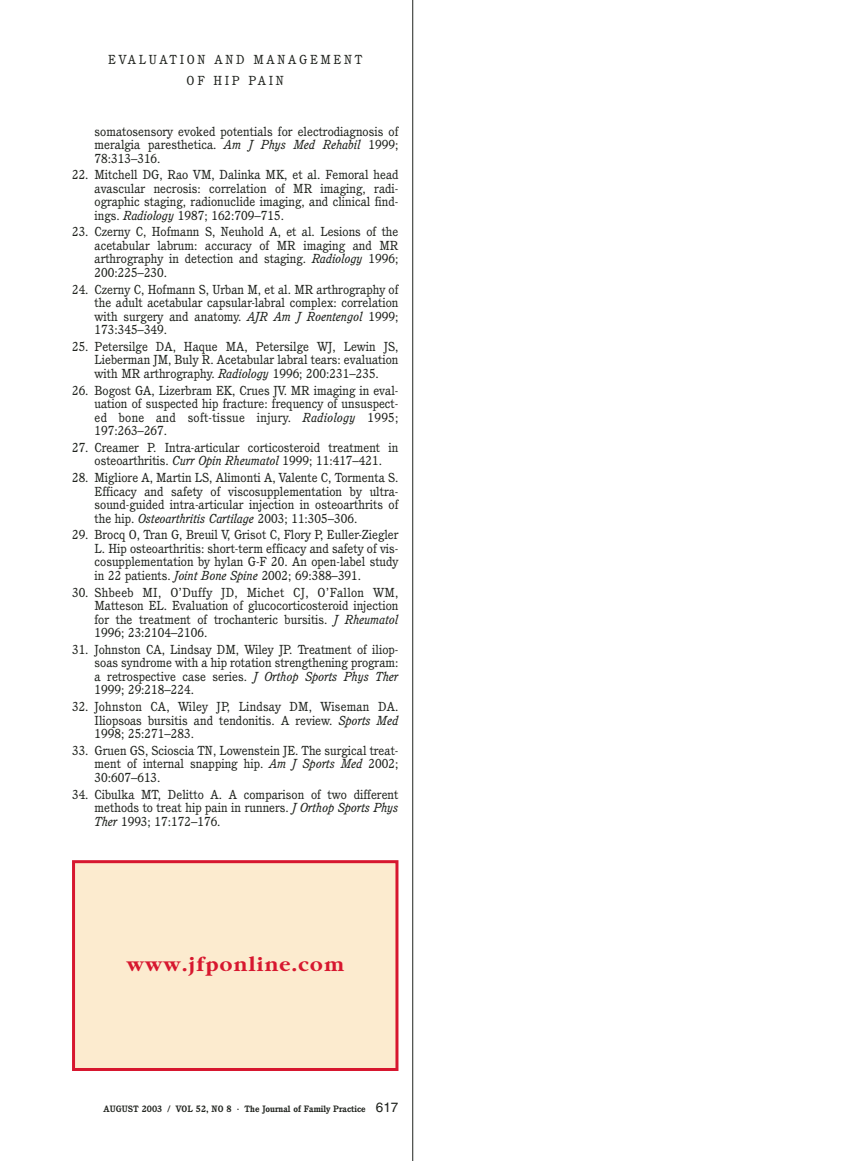
<style>
.page{position:relative;width:851px;height:1161px;background:#fff}
.page>*{position:absolute;margin:0;border:0;box-sizing:border-box;transform-origin:0 0}
.t1{font:700 21px "Garamond";letter-spacing:.055em;color:#d7172f}
.t2{font:12.75px/13.5px "Cushing";color:#20231e;text-align:justify}
.t3{font:12.75px/21px "Cushing";letter-spacing:.21em;color:#20231e;text-align:center}
.t4{font:700 9px "Cushing";color:#20231e}
.s1{font-style:italic}
.s2{font-family:"Helvetica";font-weight:400;font-size:13.5px}
</style>
<div class="page">
<hr style="left:412px;top:0;width:1px;height:1161px;background:#20231e">
<div style="left:74px;top:862px;width:323px;height:207px;background:#fcebcf"></div>
<div style="left:72px;top:860px;width:326px;height:211px;border:3px solid #d7172f"></div>
<p class="t3" style="left:108px;top:50px;width:255px">EVALUATION AND MANAGEMENT<br>OF HIP PAIN</p>
<p class="t2" style="left:94px;top:125px;width:305px">somatosensory evoked potentials for electrodiagnosis of meralgia paresthetica. <span class="s1">Am J Phys Med Rehabil</span> 1999; 78:313–316.</p>
<p class="t2" style="left:94px;top:169px;width:305px;text-indent:-22px">22. Mitchell DG, Rao VM, Dalinka MK, et al. Femoral head avascular necrosis: correlation of MR imaging, radi&shy;ographic staging, radionuclide imaging, and clinical find&shy;ings. <span class="s1">Radiology</span> 1987; 162:709–715.</p>
<p class="t2" style="left:94px;top:226px;width:305px;text-indent:-22px">23. Czerny C, Hofmann S, Neuhold A, et al. Lesions of the acetabular labrum: accuracy of MR imaging and MR arthrography in detection and staging. <span class="s1">Radiology</span> 1996; 200:225–230.</p>
<p class="t2" style="left:94px;top:284px;width:305px;text-indent:-22px">24. Czerny C, Hofmann S, Urban M, et al. MR arthrography of the adult acetabular capsular-labral complex: correlation with surgery and anatomy. <span class="s1">AJR Am J Roentengol</span> 1999; 173:345–349.</p>
<p class="t2" style="left:94px;top:341px;width:305px;text-indent:-22px">25. Petersilge DA, Haque MA, Petersilge WJ, Lewin JS, Lieberman JM, Buly R. Acetabular labral tears: evaluation with MR arthrography. <span class="s1">Radiology</span> 1996; 200:231–235.</p>
<p class="t2" style="left:94px;top:385px;width:305px;text-indent:-22px">26. Bogost GA, Lizerbram EK, Crues JV. MR imaging in eval&shy;uation of suspected hip fracture: frequency of unsuspect&shy;ed bone and soft-tissue injury. <span class="s1">Radiology</span> 1995; 197:263–267.</p>
<p class="t2" style="left:72px;top:442px;width:328px;text-align:center">27. Creamer P. Intra-articular corticosteroid treatment in osteoarthritis. <span class="s1">Curr Opin Rheumatol</span> 1999; 11:417–421.</p>
<p class="t2" style="left:94px;top:472px;width:305px;text-indent:-22px">28. Migliore A, Martin LS, Alimonti A, Valente C, Tormenta S.<br>Efficacy and safety of viscosupplementation by ultra&shy;sound-guided intra-articular injection in osteoarthrits of the hip. <span class="s1">Osteoarthritis Cartilage</span> 2003; 11:305–306.</p>
<p class="t2" style="left:94px;top:529px;width:305px;text-indent:-22px">29. Brocq O, Tran G, Breuil V, Grisot C, Flory P, Euller-Ziegler L. Hip osteoarthritis: short-term efficacy and safety of vis&shy;cosupplementation by hylan G-F 20. An open-label study in 22 patients. <span class="s1">Joint Bone Spine</span> 2002; 69:388–391.</p>
<p class="t2" style="left:94px;top:587px;width:305px;text-indent:-22px">30. Shbeeb MI, O’Duffy JD, Michet CJ, O’Fallon WM, Matteson EL. Evaluation of glucocorticosteroid injection for the treatment of trochanteric bursitis. <span class="s1">J Rheumatol </span>1996; 23:2104–2106.</p>
<p class="t2" style="left:94px;top:644px;width:305px;text-indent:-22px">31. Johnston CA, Lindsay DM, Wiley JP. Treatment of iliop&shy;soas syndrome with a hip rotation strengthening program: a retrospective case series. <span class="s1">J Orthop Sports Phys Ther </span>1999; 29:218–224.</p>
<p class="t2" style="left:94px;top:701px;width:305px;text-indent:-22px">32. Johnston CA, Wiley JP, Lindsay DM, Wiseman DA.<br>Iliopsoas bursitis and tendonitis. A review. <span class="s1">Sports Med </span>1998; 25:271–283.</p>
<p class="t2" style="left:94px;top:745px;width:305px;text-indent:-22px">33. Gruen GS, Scioscia TN, Lowenstein JE. The surgical treat&shy;ment of internal snapping hip. <span class="s1">Am J Sports Med</span> 2002; 30:607–613.</p>
<p class="t2" style="left:94px;top:789px;width:305px;text-indent:-22px">34. Cibulka MT, Delitto A. A comparison of two different methods to treat hip pain in runners. <span class="s1">J Orthop Sports Phys Ther</span> 1993; 17:172–176.</p>
<h1 class="t1" style="left:127px;top:956px;width:218px">www.jfponline.com</h1>
<p class="t4" style="left:104px;top:1106px;width:296px">AUGUST 2003 / VOL 52, NO 8 · The Journal of Family Practice <span class="s2">617</span></p>
</div>
